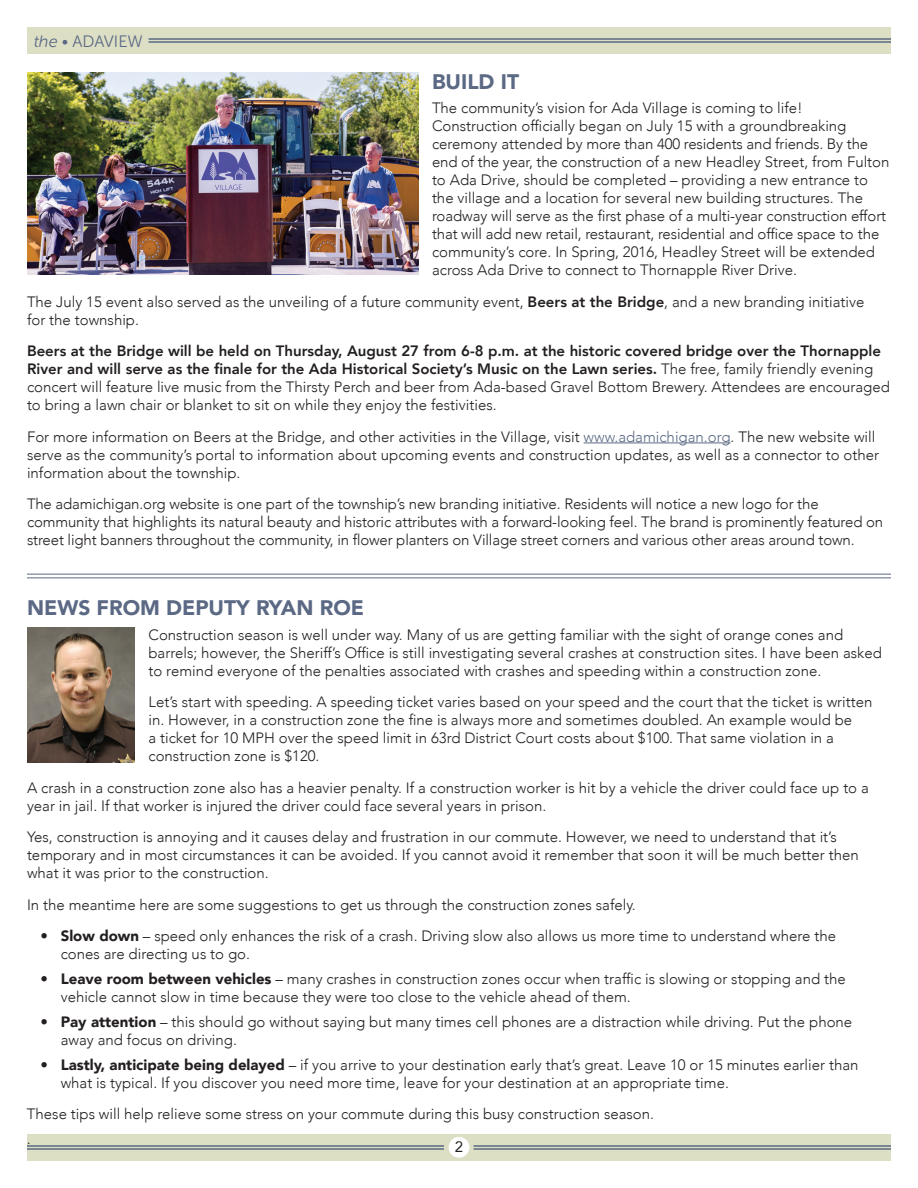
<style>
.page{position:relative;width:918px;height:1188px;background:#fff}
.page>*{position:absolute;margin:0;border:0;box-sizing:border-box;transform-origin:0 0}
.t1{font:900 21px "Avenir";color:#5b6984}
.t2{font:16.5px "Museo Sans Rounded 300";color:#5b6984}
.t3{font:300 15px/18px "Avenir";color:#231f20}
.t4{font:15px "Avenir";color:#231f20}
.s1{font-style:italic}
.s2{font-weight:800}
.s3{color:#5b6984}
.s4{font-weight:900}
</style>
<div class="page">
<div style="left:27px;top:27px;width:864px;height:27px;background:#dddfc5"></div>
<div style="left:27px;top:1134px;width:864px;height:27px;background:#dddfc5"></div>
<hr style="left:27px;top:1145px;width:417px;height:2px;background:#5b6984">
<hr style="left:27px;top:1148px;width:417px;height:2px;background:#5b6984">
<div style="left:449px;top:1137px;width:20px;height:21px;background:#fff;border-radius:50%"></div>
<hr style="left:474px;top:1145px;width:417px;height:2px;background:#5b6984">
<hr style="left:474px;top:1148px;width:417px;height:2px;background:#5b6984">
<hr style="left:148px;top:38px;width:743px;height:2px;background:#5b6984">
<hr style="left:148px;top:41px;width:743px;height:2px;background:#5b6984">
<hr style="left:584px;top:443px;width:147px;height:1px;background:#5b6984">
<img style="left:27px;top:628px;width:108px;height:135px">
<hr style="left:27px;top:574px;width:864px;height:1px;background:#5b6984">
<hr style="left:27px;top:577px;width:864px;height:1px;background:#5b6984">
<img style="left:27px;top:72px;width:391px;height:203px">
<p class="t2" style="left:34px;top:35px;width:111px"><span class="s1">the</span> • ADAVIEW</p>
<h1 class="t1" style="left:432px;top:68px;width:89px">BUILD IT</h1>
<p class="t3" style="left:432px;top:99px;width:459px">The community’s vision for Ada Village is coming to life!<br>Construction officially began on July 15 with a groundbreaking ceremony attended by more than 400 residents and friends. By the end of the year, the construction of a new Headley Street, from Fulton to Ada Drive, should be completed – providing a new entrance to the village and a location for several new building structures. The roadway will serve as the first phase of a multi-year construction effort that will add new retail, restaurant, residential and office space to the community’s core. In Spring, 2016, Headley Street will be extended across Ada Drive to connect to Thornapple River Drive.</p>
<p class="t3" style="left:27px;top:293px;width:839px">The July 15 event also served as the unveiling of a future community event, <span class="s2">Beers at the Bridge</span>, and a new branding initiative for the township.</p>
<p class="t3" style="left:27px;top:343px;width:864px"><span class="s2">Beers at the Bridge will be held on Thursday, August 27 from 6-8 p.m. at the historic covered bridge over the Thornapple River and will serve as the finale for the Ada Historical Society’s Music on the Lawn series.</span> The free, family friendly evening concert will feature live music from the Thirsty Perch and beer from Ada-based Gravel Bottom Brewery. Attendees are encouraged to bring a lawn chair or blanket to sit on while they enjoy the festivities.</p>
<p class="t3" style="left:27px;top:428px;width:854px">For more information on Beers at the Bridge, and other activities in the Village, visit <span class="s3">www.adamichigan.org</span>. The new website will serve as the community’s portal to information about upcoming events and construction updates, as well as a connector to other information about the township.</p>
<p class="t3" style="left:27px;top:496px;width:858px">The adamichigan.org website is one part of the township’s new branding initiative. Residents will notice a new logo for the community that highlights its natural beauty and historic attributes with a forward-looking feel. The brand is prominently featured on street light banners throughout the community, in flower planters on Village street corners and various other areas around town.</p>
<h1 class="t1" style="left:27px;top:594px;width:339px">NEWS FROM DEPUTY RYAN ROE</h1>
<p class="t3" style="left:148px;top:626px;width:735px">Construction season is well under way. Many of us are getting familiar with the sight of orange cones and barrels; however, the Sheriff’s Office is still investigating several crashes at construction sites. I have been asked to remind everyone of the penalties associated with crashes and speeding within a construction zone.</p>
<p class="t3" style="left:148px;top:694px;width:726px">Let’s start with speeding. A speeding ticket varies based on your speed and the court that the ticket is written in. However, in a construction zone the fine is always more and sometimes doubled. An example would be<br>a ticket for 10 MPH over the speed limit in 63rd District Court costs about $100. That same violation in a construction zone is $120.</p>
<p class="t3" style="left:27px;top:779px;width:843px">A crash in a construction zone also has a heavier penalty. If a construction worker is hit by a vehicle the driver could face up to a year in jail. If that worker is injured the driver could face several years in prison.</p>
<p class="t3" style="left:27px;top:829px;width:833px">Yes, construction is annoying and it causes delay and frustration in our commute. However, we need to understand that it’s temporary and in most circumstances it can be avoided. If you cannot avoid it remember that soon it will be much better then what it was prior to the construction.</p>
<p class="t3" style="left:27px;top:896px;width:610px">In the meantime here are some suggestions to get us through the construction zones safely.</p>
<p class="t3" style="left:61px;top:928px;width:777px;text-indent:-20px">• <span class="s4">Slow down</span> – speed only enhances the risk of a crash. Driving slow also allows us more time to understand where the cones are directing us to go.</p>
<p class="t3" style="left:61px;top:970px;width:787px;text-indent:-20px">• <span class="s4">Leave room between vehicles</span> – many crashes in construction zones occur when traffic is slowing or stopping and the vehicle cannot slow in time because they were too close to the vehicle ahead of them.</p>
<p class="t3" style="left:61px;top:1013px;width:793px;text-indent:-20px">• <span class="s4">Pay attention</span> – this should go without saying but many times cell phones are a distraction while driving. Put the phone away and focus on driving.</p>
<p class="t3" style="left:61px;top:1056px;width:799px;text-indent:-20px">• <span class="s4">Lastly, anticipate being delayed</span> – if you arrive to your destination early that’s great. Leave 10 or 15 minutes earlier than what is typical. If you discover you need more time, leave for your destination at an appropriate time.</p>
<p class="t3" style="left:27px;top:1102px;width:629px;line-height:24.8px">These tips will help relieve some stress on your commute during this busy construction season. .</p>
<p class="t4" style="left:455px;top:1137px;width:10px">2</p>
</div>
